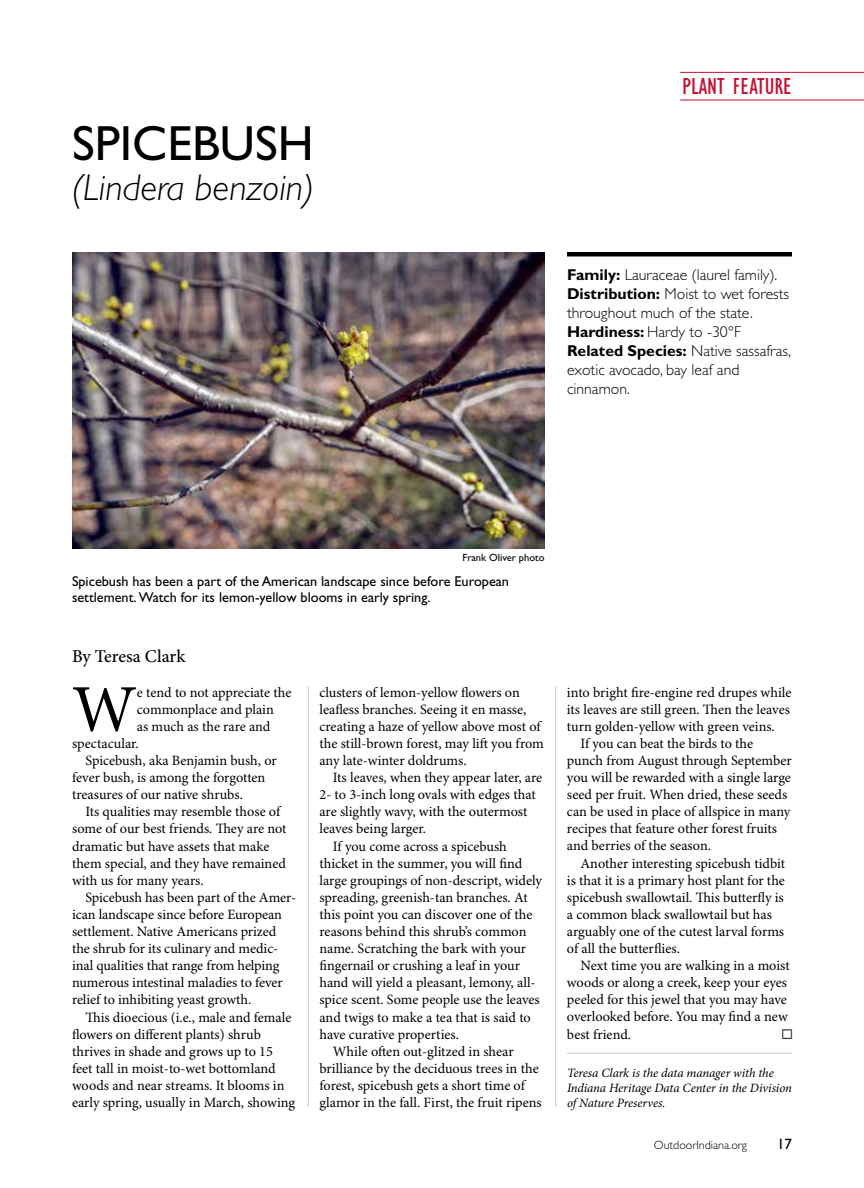
<style>
.page{position:relative;width:864px;height:1188px;background:#fff}
.page>*{position:absolute;margin:0;border:0;box-sizing:border-box;transform-origin:0 0}
.t1{font:66.9px "Minion Pro";color:#000}
.t2{font:49.5px "Gill Sans Std";color:#000}
.t3{font:italic 300 37.5px "Gill Sans Std";color:#000}
.t4{font:condensed 24px "Gill Sans Std";color:#c41230}
.t5{font:500 18px "Minion Pro";color:#000}
.t6{font:300 15.75px/18.9px "Gill Sans Std";color:#000}
.t7{font:15px "Gill Sans Std";color:#000}
.t8{font:14.25px/17.1px "Minion Pro";letter-spacing:-.005em;color:#000}
.t9{font:14.25px/16.5px "Gill Sans Std";color:#000}
.t10{font:italic 12.75px/15px "Minion Pro";letter-spacing:-.01em;color:#000}
.t11{font:300 12px "Gill Sans Std";color:#000}
.t12{font:10.5px "Gill Sans Std";color:#000}
.s1{font-weight:700}
</style>
<div class="page">
<hr style="left:680px;top:100px;width:184px;height:1px;background:#c41230">
<hr style="left:680px;top:72px;width:184px;height:1px;background:#c41230">
<hr style="left:555px;top:686px;width:1px;height:421px;background:#c7c9c8">
<hr style="left:567px;top:252px;width:225px;height:4px;background:#000">
<hr style="left:567px;top:1053px;width:225px;height:1px;background:#c7c9c8">
<hr style="left:308px;top:686px;width:1px;height:421px;background:#c7c9c8">
<img style="left:72px;top:252px;width:472px;height:297px">
<h2 class="t2" style="left:72px;top:115px;width:243px">SPICEBUSH</h2>
<h3 class="t3" style="left:72px;top:167px;width:244px">(Lindera benzoin)</h3>
<h3 class="t4" style="left:682px;top:74px;width:111px">PLANT FEATURE</h3>
<p class="t6" style="left:567px;top:266px;width:225px"><span class="s1">Family:</span> Lauraceae (laurel family).<br><span class="s1">Distribution:</span> Moist to wet forests throughout much of the state.<br><span class="s1">Hardiness:</span> Hardy to -30°F<br><span class="s1">Related Species:</span> Native sassafras, exotic avocado, bay leaf and cinnamon.</p>
<p class="t12" style="left:462px;top:551px;width:84px">Frank Oliver photo</p>
<p class="t9" style="left:72px;top:573px;width:439px">Spicebush has been a part of the American landscape since before European settlement. Watch for its lemon-yellow blooms in early spring.</p>
<p class="t5" style="left:72px;top:646px;width:115px">By Teresa Clark</p>
<h1 class="t1" style="left:72px;top:669px;width:66px">W</h1>
<p class="t8" style="left:137px;top:684px;width:156px">e tend to not appreciate the</p>
<p class="t8" style="left:137px;top:701px;width:138px">commonplace and plain</p>
<p class="t8" style="left:137px;top:718px;width:135px">as much as the rare and</p>
<p class="t8" style="left:72px;top:735px;width:68px">spectacular.</p>
<p class="t8" style="left:85px;top:752px;width:193px">Spicebush, aka Benjamin bush, or</p>
<p class="t8" style="left:72px;top:770px;width:195px">fever bush, is among the forgotten</p>
<p class="t8" style="left:72px;top:787px;width:172px">treasures of our native shrubs.</p>
<p class="t8" style="left:85px;top:804px;width:196px">Its qualities may resemble those of</p>
<p class="t8" style="left:72px;top:821px;width:216px">some of our best friends. They are not</p>
<p class="t8" style="left:72px;top:838px;width:199px">dramatic but have assets that make</p>
<p class="t8" style="left:72px;top:855px;width:216px">them special, and they have remained</p>
<p class="t8" style="left:72px;top:872px;width:133px">with us for many years.</p>
<p class="t8" style="left:85px;top:889px;width:212px">Spicebush has been part of the Amer-</p>
<p class="t8" style="left:72px;top:906px;width:212px">ican landscape since before European</p>
<p class="t8" style="left:72px;top:923px;width:206px">settlement. Native Americans prized</p>
<p class="t8" style="left:72px;top:941px;width:208px">the shrub for its culinary and medic-</p>
<p class="t8" style="left:72px;top:958px;width:209px">inal qualities that range from helping</p>
<p class="t8" style="left:72px;top:975px;width:212px">numerous intestinal maladies to fever</p>
<p class="t8" style="left:72px;top:992px;width:181px">relief to inhibiting yeast growth.</p>
<p class="t8" style="left:85px;top:1009px;width:208px">This dioecious (i.e., male and female</p>
<p class="t8" style="left:72px;top:1026px;width:190px">flowers on different plants) shrub</p>
<p class="t8" style="left:72px;top:1043px;width:202px">thrives in shade and grows up to 15</p>
<p class="t8" style="left:72px;top:1060px;width:205px">feet tall in moist-to-wet bottomland</p>
<p class="t8" style="left:72px;top:1077px;width:214px">woods and near streams. It blooms in</p>
<p class="t8" style="left:72px;top:1094px;width:225px">early spring, usually in March, showing</p>
<p class="t8" style="left:319px;top:684px;width:226px">clusters of lemon-yellow flowers on leafless branches. Seeing it en masse, creating a haze of yellow above most of the still-brown forest, may lift you from any late-winter doldrums.</p>
<p class="t8" style="left:333px;top:770px;width:211px">Its leaves, when they appear later, are</p>
<p class="t8" style="left:319px;top:787px;width:218px">2- to 3-inch long ovals with edges that</p>
<p class="t8" style="left:319px;top:804px;width:210px">are slightly wavy, with the outermost</p>
<p class="t8" style="left:319px;top:821px;width:108px">leaves being larger.</p>
<p class="t8" style="left:333px;top:838px;width:175px">If you come across a spicebush</p>
<p class="t8" style="left:319px;top:855px;width:204px">thicket in the summer, you will find</p>
<p class="t8" style="left:319px;top:872px;width:224px">large groupings of non-descript, widely</p>
<p class="t8" style="left:319px;top:889px;width:210px">spreading, greenish-tan branches. At</p>
<p class="t8" style="left:319px;top:906px;width:214px">this point you can discover one of the</p>
<p class="t8" style="left:319px;top:923px;width:209px">reasons behind this shrub’s common</p>
<p class="t8" style="left:319px;top:941px;width:208px">name. Scratching the bark with your</p>
<p class="t8" style="left:319px;top:958px;width:202px">fingernail or crushing a leaf in your</p>
<p class="t8" style="left:319px;top:975px;width:218px">hand will yield a pleasant, lemony, all-</p>
<p class="t8" style="left:319px;top:992px;width:222px">spice scent. Some people use the leaves</p>
<p class="t8" style="left:319px;top:1009px;width:213px">and twigs to make a tea that is said to</p>
<p class="t8" style="left:319px;top:1026px;width:141px">have curative properties.</p>
<p class="t8" style="left:333px;top:1043px;width:182px">While often out-glitzed in shear</p>
<p class="t8" style="left:319px;top:1060px;width:221px">brilliance by the deciduous trees in the</p>
<p class="t8" style="left:319px;top:1077px;width:207px">forest, spicebush gets a short time of</p>
<p class="t8" style="left:319px;top:1094px;width:224px">glamor in the fall. First, the fruit ripens</p>
<p class="t8" style="left:567px;top:684px;width:226px">into bright fire-engine red drupes while</p>
<p class="t8" style="left:567px;top:701px;width:224px">its leaves are still green. Then the leaves</p>
<p class="t8" style="left:567px;top:718px;width:209px">turn golden-yellow with green veins.</p>
<p class="t8" style="left:580px;top:735px;width:174px">If you can beat the birds to the</p>
<p class="t8" style="left:567px;top:752px;width:226px">punch from August through September</p>
<p class="t8" style="left:567px;top:769px;width:225px">you will be rewarded with a single large</p>
<p class="t8" style="left:567px;top:787px;width:222px">seed per fruit. When dried, these seeds</p>
<p class="t8" style="left:567px;top:804px;width:225px">can be used in place of allspice in many</p>
<p class="t8" style="left:567px;top:821px;width:212px">recipes that feature other forest fruits</p>
<p class="t8" style="left:567px;top:838px;width:146px">and berries of the season.</p>
<p class="t8" style="left:580px;top:855px;width:206px">Another interesting spicebush tidbit</p>
<p class="t8" style="left:567px;top:872px;width:220px">is that it is a primary host plant for the</p>
<p class="t8" style="left:567px;top:889px;width:218px">spicebush swallowtail. This butterfly is</p>
<p class="t8" style="left:567px;top:906px;width:206px">a common black swallowtail but has</p>
<p class="t8" style="left:567px;top:923px;width:219px">arguably one of the cutest larval forms</p>
<p class="t8" style="left:567px;top:940px;width:114px">of all the butterflies.</p>
<p class="t8" style="left:580px;top:958px;width:211px">Next time you are walking in a moist</p>
<p class="t8" style="left:567px;top:975px;width:222px">woods or along a creek, keep your eyes</p>
<p class="t8" style="left:567px;top:992px;width:221px">peeled for this jewel that you may have</p>
<p class="t8" style="left:567px;top:1009px;width:222px">overlooked before. You may find a new</p>
<p class="t8" style="left:567px;top:1026px;width:66px">best friend.</p>
<p class="t10" style="left:567px;top:1066px;width:227px">Teresa Clark is the data manager with the<br>Indiana Heritage Data Center in the Division of Nature Preserves.</p>
<p class="t11" style="left:654px;top:1138px;width:95px">OutdoorIndiana.org</p>
<p class="t7" style="left:777px;top:1135px;width:16px">17</p>
</div>
